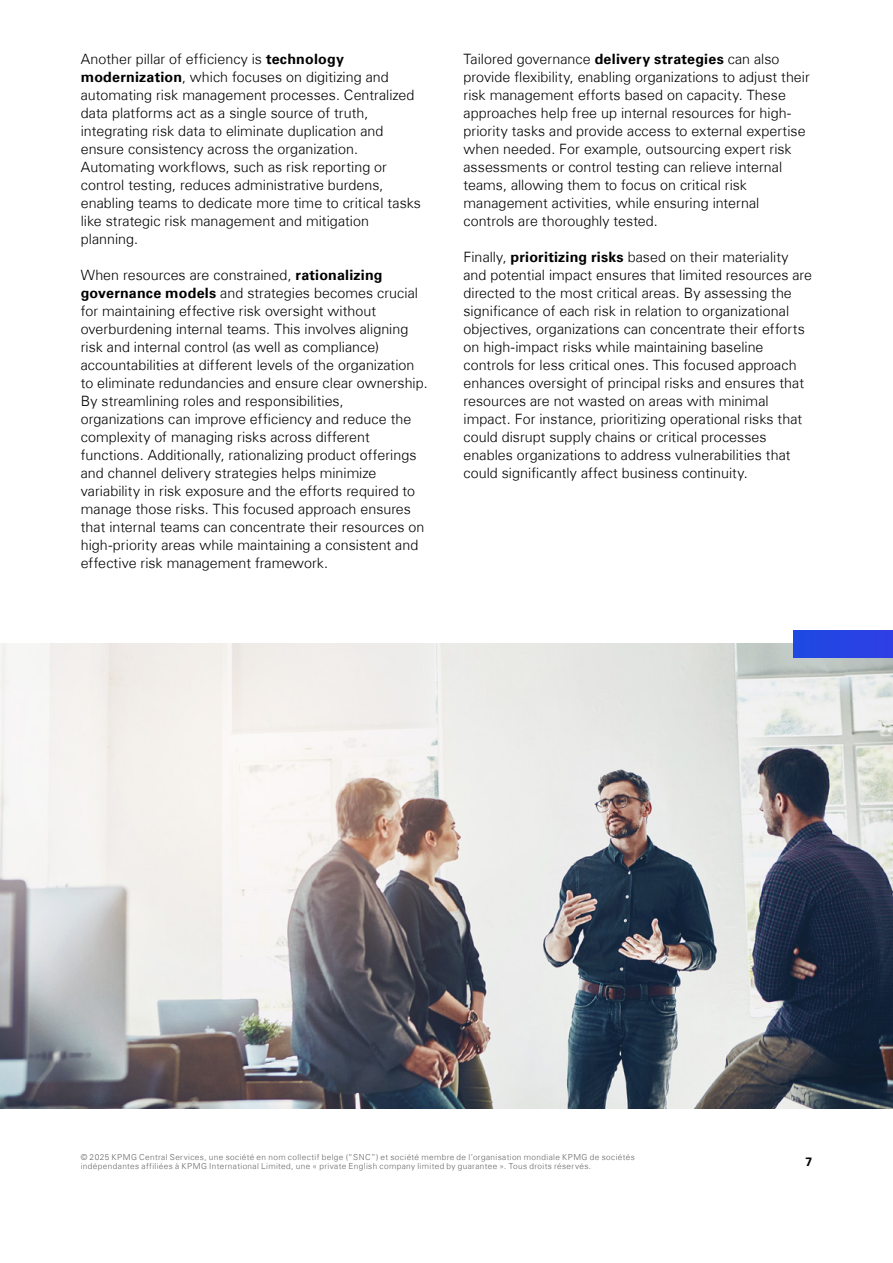
<style>
.page{position:relative;width:893px;height:1263px;background:#fff}
.page>*{position:absolute;margin:0;border:0;box-sizing:border-box;transform-origin:0 0}
.t1{font:300 14.25px/18px "Universfor KPMG";color:#000}
.t2{font:700 12px "Universfor KPMG";color:#000}
.t3{font:300 8.25px/9px "Universfor KPMG";letter-spacing:.045em;color:#666}
.s1{font-weight:700}
</style>
<div class="page">
<img style="left:0;top:644px;width:893px;height:465px">
<div style="left:793px;top:630px;width:100px;height:27px;background:#2644e3"></div>
<p class="t1" style="left:81px;top:50px;width:342px">Another pillar of efficiency is <span class="s1">technology modernization</span>, which focuses on digitizing and automating risk management processes. Centralized data platforms act as a single source of truth, integrating risk data to eliminate duplication and ensure consistency across the organization.<br>Automating workflows, such as risk reporting or control testing, reduces administrative burdens, enabling teams to dedicate more time to critical tasks like strategic risk management and mitigation planning.</p>
<p class="t1" style="left:81px;top:266px;width:348px">When resources are constrained, <span class="s1">rationalizing governance models</span> and strategies becomes crucial for maintaining effective risk oversight without overburdening internal teams. This involves aligning risk and internal control (as well as compliance) accountabilities at different levels of the organization to eliminate redundancies and ensure clear ownership.<br>By streamlining roles and responsibilities, organizations can improve efficiency and reduce the complexity of managing risks across different functions. Additionally, rationalizing product offerings and channel delivery strategies helps minimize variability in risk exposure and the efforts required to manage those risks. This focused approach ensures that internal teams can concentrate their resources on high-priority areas while maintaining a consistent and effective risk management framework.</p>
<p class="t1" style="left:463px;top:50px;width:348px">Tailored governance <span class="s1">delivery strategies</span> can also provide flexibility, enabling organizations to adjust their risk management efforts based on capacity. These approaches help free up internal resources for high&shy;priority tasks and provide access to external expertise when needed. For example, outsourcing expert risk assessments or control testing can relieve internal teams, allowing them to focus on critical risk management activities, while ensuring internal controls are thoroughly tested.</p>
<p class="t1" style="left:463px;top:248px;width:350px">Finally, <span class="s1">prioritizing risks</span> based on their materiality and potential impact ensures that limited resources are directed to the most critical areas. By assessing the significance of each risk in relation to organizational objectives, organizations can concentrate their efforts on high-impact risks while maintaining baseline controls for less critical ones. This focused approach enhances oversight of principal risks and ensures that resources are not wasted on areas with minimal impact. For instance, prioritizing operational risks that could disrupt supply chains or critical processes enables organizations to address vulnerabilities that could significantly affect business continuity.</p>
<p class="t3" style="left:81px;top:1153px;width:556px">© 2025 KPMG Central Services, une société en nom collectif belge (“SNC”) et société membre de l’organisation mondiale KPMG de sociétés indépendantes affiliées à KPMG International Limited, une « private English company limited by guarantee ». Tous droits réservés.</p>
<p class="t2" style="left:805px;top:1155px;width:8px">7</p>
</div>
